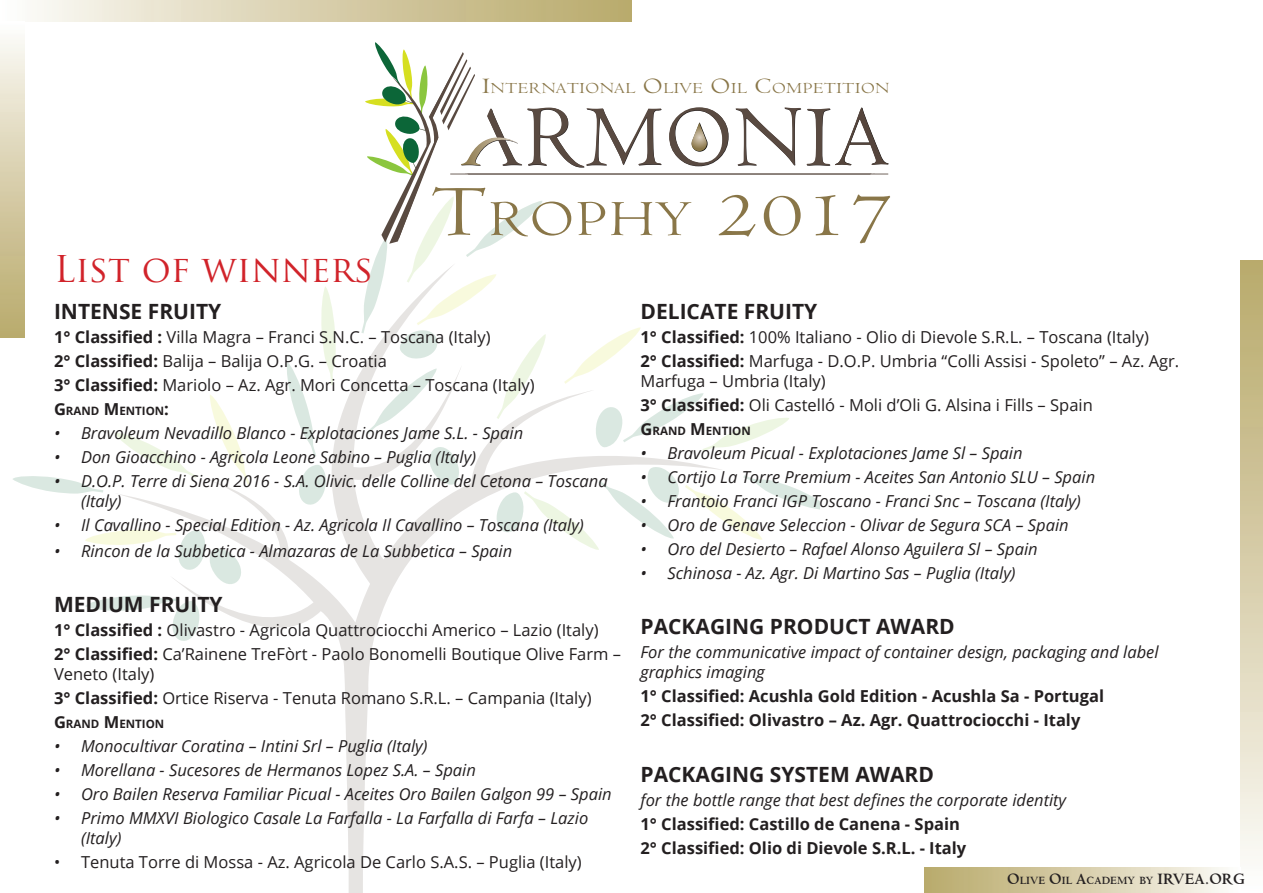
<style>
.page{position:relative;width:1263px;height:893px;background:#fff}
.page>*{position:absolute;margin:0;border:0;box-sizing:border-box;transform-origin:0 0}
.t1{font:77.55px "Venetian 301 BT";color:#897648;scale:1.13 1}
.t2{font:36px "Trajan Pro";color:#d1232a}
.t3{font:700 21px "Open Sans";color:#231f20}
.t4{font:16.65px "Venetian 301 BT";color:#897648;scale:1.16 1}
.t5{font:italic 16.5px/19.8px "Open Sans";color:#231f20}
.t6{font:16.5px/19.8px "Open Sans";color:#231f20}
.t7{font:700 16.5px "Open Sans";color:#231f20}
.t8{font:700 11.55px "Open Sans";color:#231f20}
.t9{font:700 11.55px "Venetian 301 BT";color:#231f20}
.s1{font-size:23.7px}
.s2{font-size:54.3px}
.s3{font-weight:700}
.s4{font-size:16.5px}
</style>
<div class="page">
<div style="left:0;top:0;width:631px;height:22px;background:linear-gradient(to right,#fcfbf7,#b7a768)"></div>
<div style="left:1240px;top:261px;width:22px;height:631px;background:linear-gradient(to bottom,#b7a767,#fcfaf7)"></div>
<div style="left:924px;top:867px;width:316px;height:25px;background:linear-gradient(to right,#b7a767,#fbfaf6)"></div>
<div style="left:0;top:22px;width:25px;height:316px;background:linear-gradient(to bottom,#fcfaf7,#b7a868)"></div>
<svg style="left:119px;top:372px;width:297px;height:311px"></svg>
<svg style="left:286px;top:287px;width:50px;height:170px"></svg>
<svg style="left:209px;top:394px;width:41px;height:91px"></svg>
<svg style="left:114px;top:431px;width:83px;height:47px"></svg>
<svg style="left:13px;top:476px;width:90px;height:18px"></svg>
<svg style="left:85px;top:595px;width:115px;height:48px"></svg>
<svg style="left:297px;top:464px;width:29px;height:42px"></svg>
<svg style="left:85px;top:529px;width:158px;height:57px"></svg>
<svg style="left:344px;top:630px;width:24px;height:263px"></svg>
<svg style="left:361px;top:42px;width:527px;height:510px"></svg>
<p class="t4" style="left:482px;top:79px;width:353px"><span class="s1">I</span>NTERNATIONAL <span class="s1">O</span>LIVE <span class="s1">O</span>IL <span class="s1">C</span>OMPETITION</p>
<p class="t2" style="left:54px;top:246px;width:321px">List of winners</p>
<p class="t1" style="left:431px;top:167px;width:411px">T<span class="s2">ROPHY</span> 2017</p>
<p class="t3" style="left:54px;top:296px;width:169px">INTENSE FRUITY</p>
<p class="t6" style="left:54px;top:326px;width:438px"><span class="s3">1° Classified :</span> Villa Magra – Franci S.N.C. – Toscana (Italy)</p>
<p class="t6" style="left:54px;top:351px;width:334px"><span class="s3">2° Classified:</span> Balija – Balija O.P.G. – Croatia</p>
<p class="t6" style="left:54px;top:375px;width:482px"><span class="s3">3° Classified:</span> Mariolo – Az. Agr. Mori Concetta – Toscana (Italy)</p>
<p class="t8" style="left:54px;top:403px;width:116px"><span class="s4">G</span>RAND <span class="s4">M</span>ENTION<span class="s4">:</span></p>
<p class="t5" style="left:54px;top:423px;width:471px">• Bravoleum Nevadillo Blanco - Explotaciones Jame S.L. - Spain</p>
<p class="t5" style="left:54px;top:447px;width:423px">• Don Gioacchino - Agricola Leone Sabino – Puglia (Italy)</p>
<p class="t5" style="left:81px;top:471px;width:528px;text-indent:-27px">• D.O.P. Terre di Siena 2016 - S.A. Olivic. delle Colline del Cetona – Toscana (Italy)</p>
<p class="t5" style="left:54px;top:515px;width:531px">• Il Cavallino - Special Edition - Az. Agricola Il Cavallino – Toscana (Italy)</p>
<p class="t5" style="left:54px;top:540px;width:460px">• Rincon de la Subbetica - Almazaras de La Subbetica – Spain</p>
<p class="t3" style="left:54px;top:590px;width:170px">MEDIUM FRUITY</p>
<p class="t6" style="left:54px;top:620px;width:546px"><span class="s3">1° Classified :</span> Olivastro - Agricola Quattrociocchi Americo – Lazio (Italy)</p>
<p class="t6" style="left:54px;top:644px;width:568px"><span class="s3">2° Classified:</span> Ca’Rainene TreFòrt - Paolo Bonomelli Boutique Olive Farm –<br>Veneto (Italy)</p>
<p class="t6" style="left:54px;top:688px;width:539px"><span class="s3">3° Classified:</span> Ortice Riserva - Tenuta Romano S.R.L. – Campania (Italy)</p>
<p class="t8" style="left:54px;top:716px;width:112px"><span class="s4">G</span>RAND <span class="s4">M</span>ENTION</p>
<p class="t5" style="left:54px;top:736px;width:375px">• Monocultivar Coratina – Intini Srl – Puglia (Italy)</p>
<p class="t5" style="left:54px;top:760px;width:423px">• Morellana - Sucesores de Hermanos Lopez S.A. – Spain</p>
<p class="t5" style="left:54px;top:784px;width:559px">• Oro Bailen Reserva Familiar Picual - Aceites Oro Bailen Galgon 99 – Spain</p>
<p class="t5" style="left:81px;top:808px;width:509px;text-indent:-27px">• Primo MMXVI Biologico Casale La Farfalla - La Farfalla di Farfa – Lazio (Italy)</p>
<p class="t6" style="left:54px;top:852px;width:529px">• Tenuta Torre di Mossa - Az. Agricola De Carlo S.A.S. – Puglia (Italy)</p>
<p class="t3" style="left:640px;top:296px;width:178px">DELICATE FRUITY</p>
<p class="t6" style="left:640px;top:326px;width:510px"><span class="s3">1° Classified:</span> 100% Italiano - Olio di Dievole S.R.L. – Toscana (Italy)</p>
<p class="t6" style="left:640px;top:351px;width:540px"><span class="s3">2° Classified:</span> Marfuga - D.O.P. Umbria “Colli Assisi - Spoleto” – Az. Agr.<br>Marfuga – Umbria (Italy)</p>
<p class="t6" style="left:640px;top:394px;width:454px"><span class="s3">3° Classified:</span> Oli Castelló - Moli d’Oli G. Alsina i Fills – Spain</p>
<p class="t8" style="left:640px;top:422px;width:112px"><span class="s4">G</span>RAND <span class="s4">M</span>ENTION</p>
<p class="t5" style="left:640px;top:442px;width:384px">• Bravoleum Picual - Explotaciones Jame Sl – Spain</p>
<p class="t5" style="left:640px;top:467px;width:456px">• Cortijo La Torre Premium - Aceites San Antonio SLU – Spain</p>
<p class="t5" style="left:640px;top:491px;width:442px">• Frantoio Franci IGP Toscano - Franci Snc – Toscana (Italy)</p>
<p class="t5" style="left:640px;top:515px;width:430px">• Oro de Genave Seleccion - Olivar de Segura SCA – Spain</p>
<p class="t5" style="left:640px;top:539px;width:399px">• Oro del Desierto – Rafael Alonso Aguilera Sl – Spain</p>
<p class="t5" style="left:640px;top:563px;width:377px">• Schinosa - Az. Agr. Di Martino Sas – Puglia (Italy)</p>
<p class="t3" style="left:640px;top:612px;width:316px">PACKAGING PRODUCT AWARD</p>
<p class="t5" style="left:640px;top:642px;width:520px">For the communicative impact of container design, packaging and label graphics imaging</p>
<p class="t7" style="left:640px;top:685px;width:465px">1° Classified: Acushla Gold Edition - Acushla Sa - Portugal</p>
<p class="t7" style="left:640px;top:709px;width:441px">2° Classified: Olivastro – Az. Agr. Quattrociocchi - Italy</p>
<p class="t3" style="left:640px;top:759px;width:295px">PACKAGING SYSTEM AWARD</p>
<p class="t5" style="left:640px;top:789px;width:427px">for the bottle range that best defines the corporate identity</p>
<p class="t7" style="left:640px;top:812px;width:321px">1° Classified: Castillo de Canena - Spain</p>
<p class="t7" style="left:640px;top:836px;width:327px">2° Classified: Olio di Dievole S.R.L. - Italy</p>
<p class="t9" style="left:1007px;top:873px;width:239px"><span class="s4">O</span>LIVE <span class="s4">O</span>IL <span class="s4">A</span>CADEMY BY <span class="s4">IRVEA.ORG</span></p>
</div>
